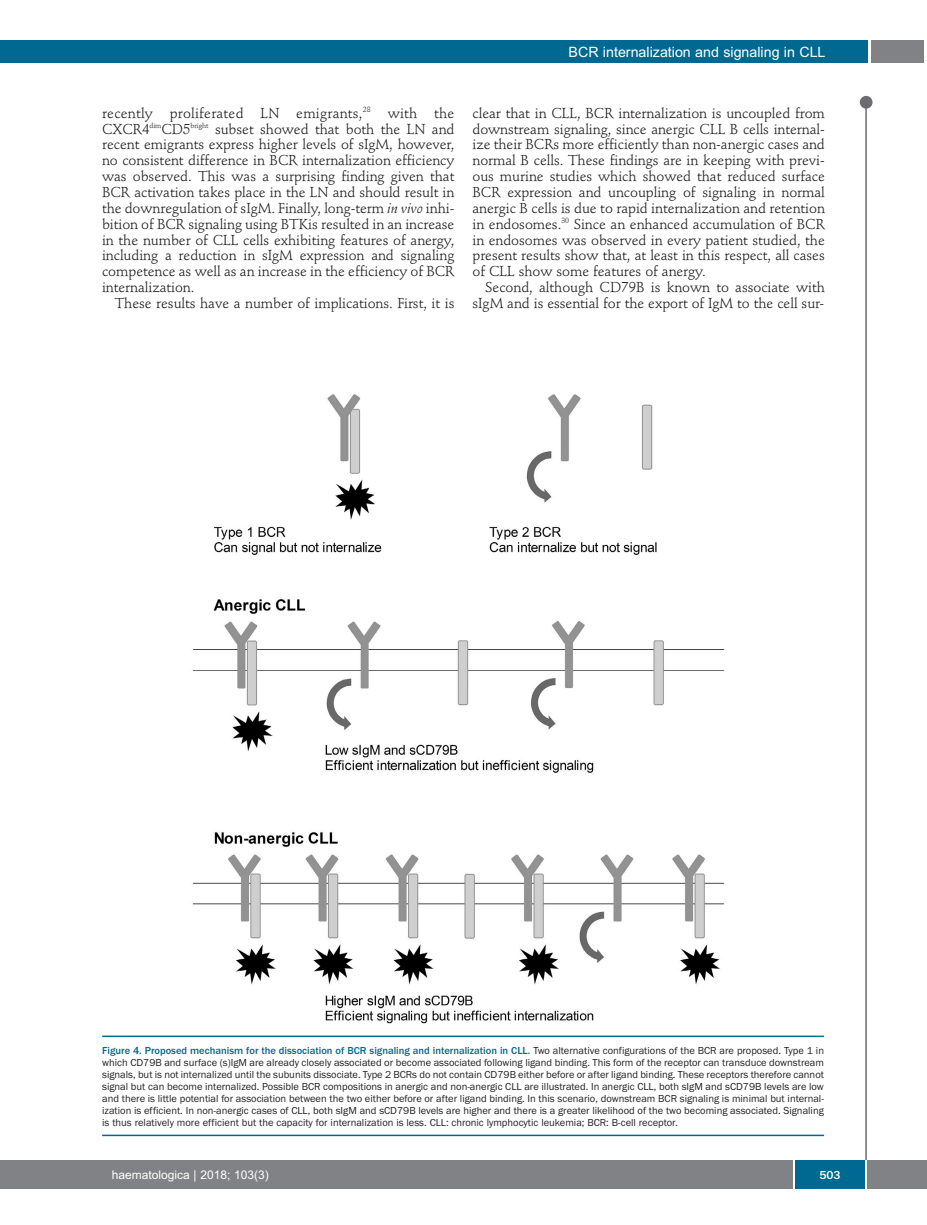
<style>
.page{position:relative;width:927px;height:1225px;background:#fff}
.page>*{position:absolute;margin:0;border:0;box-sizing:border-box;transform-origin:0 0}
.t1{font:14.25px/15.9px "Stempel Schneidler";letter-spacing:-.005em;color:#231f20;text-align:justify}
.t2{font:14.25px "Arial";color:#fff}
.t3{font:12px "Arial";color:#fff}
.t4{font:500 12px "Franklin Gothic";color:#fff}
.t5{font:10.5px/12px "Franklin Gothic";color:#231f20;text-align:justify}
.s1{font-style:italic}
.s2{font-weight:500;color:#006991}
</style>
<div class="page">
<div style="left:860px;top:96px;width:12px;height:13px;background:#6c6d70;border-radius:50%"></div>
<hr style="left:865px;top:98px;width:2px;height:1062px;background:#6c6d70">
<div style="left:871px;top:40px;width:52px;height:22px;background:#808285"></div>
<div style="left:18px;top:40px;width:849px;height:22px;background:#006991"></div>
<div style="left:17px;top:1160px;width:910px;height:28px;background:#808285"></div>
<div style="left:795px;top:1160px;width:70px;height:28px;background:#006991"></div>
<hr style="left:793px;top:1160px;width:2px;height:28px;background:#fff">
<hr style="left:865px;top:1160px;width:2px;height:28px;background:#fff">
<div style="left:0;top:40px;width:19px;height:22px;background:#006991"></div>
<div style="left:0;top:1160px;width:18px;height:28px;background:#808285"></div>
<img style="left:192px;top:394px;width:533px;height:630px">
<hr style="left:102px;top:1035px;width:722px;height:2px;background:#006991">
<hr style="left:102px;top:1134px;width:722px;height:2px;background:#006991">
<p class="t2" style="left:569px;top:44px;width:259px">BCR internalization and signaling in CLL</p>
<p class="t1" style="left:102px;top:106px;width:354px">recently proliferated LN emigrants,<sup>28</sup> with the CXCR4<sup>dim</sup>CD5<sup>bright</sup> subset showed that both the LN and recent emigrants express higher levels of sIgM, however, no consistent difference in BCR internalization efficiency was observed. This was a surprising finding given that BCR activation takes place in the LN and should result in the downregulation of sIgM. Finally, long-term <span class="s1">in vivo</span> inhi&shy;bition of BCR signaling using BTKis resulted in an increase in the number of CLL cells exhibiting features of anergy, including a reduction in sIgM expression and signaling competence as well as an increase in the efficiency of BCR internalization.</p>
<p class="t1" style="left:115px;top:296px;width:341px">These results have a number of implications. First, it is</p>
<p class="t1" style="left:472px;top:106px;width:354px">clear that in CLL, BCR internalization is uncoupled from downstream signaling, since anergic CLL B cells internal&shy;ize their BCRs more efficiently than non-anergic cases and normal B cells. These findings are in keeping with previ&shy;ous murine studies which showed that reduced surface BCR expression and uncoupling of signaling in normal anergic B cells is due to rapid internalization and retention in endosomes.<sup>30</sup> Since an enhanced accumulation of BCR in endosomes was observed in every patient studied, the present results show that, at least in this respect, all cases of CLL show some features of anergy.</p>
<p class="t1" style="left:472px;top:281px;width:354px;text-align:right">Second, although CD79B is known to associate with sIgM and is essential for the export of IgM to the cell sur-</p>
<p class="t5" style="left:102px;top:1044px;width:723px"><span class="s2">Figure 4. Proposed mechanism for the dissociation of BCR signaling and internalization in CLL.</span> Two alternative configurations of the BCR are proposed. Type 1 in which CD79B and surface (s)IgM are already closely associated or become associated following ligand binding. This form of the receptor can transduce downstream signals, but is not internalized until the subunits dissociate. Type 2 BCRs do not contain CD79B either before or after ligand binding. These receptors therefore cannot signal but can become internalized. Possible BCR compositions in anergic and non-anergic CLL are illustrated. In anergic CLL, both sIgM and sCD79B levels are low and there is little potential for association between the two either before or after ligand binding. In this scenario, downstream BCR signaling is minimal but internal&shy;ization is efficient. In non-anergic cases of CLL, both sIgM and sCD79B levels are higher and there is a greater likelihood of the two becoming associated. Signaling is thus relatively more efficient but the capacity for internalization is less. CLL: chronic lymphocytic leukemia; BCR: B-cell receptor.</p>
<p class="t3" style="left:112px;top:1167px;width:158px">haematologica | 2018; 103(3)</p>
<p class="t4" style="left:819px;top:1167px;width:23px">503</p>
</div>
